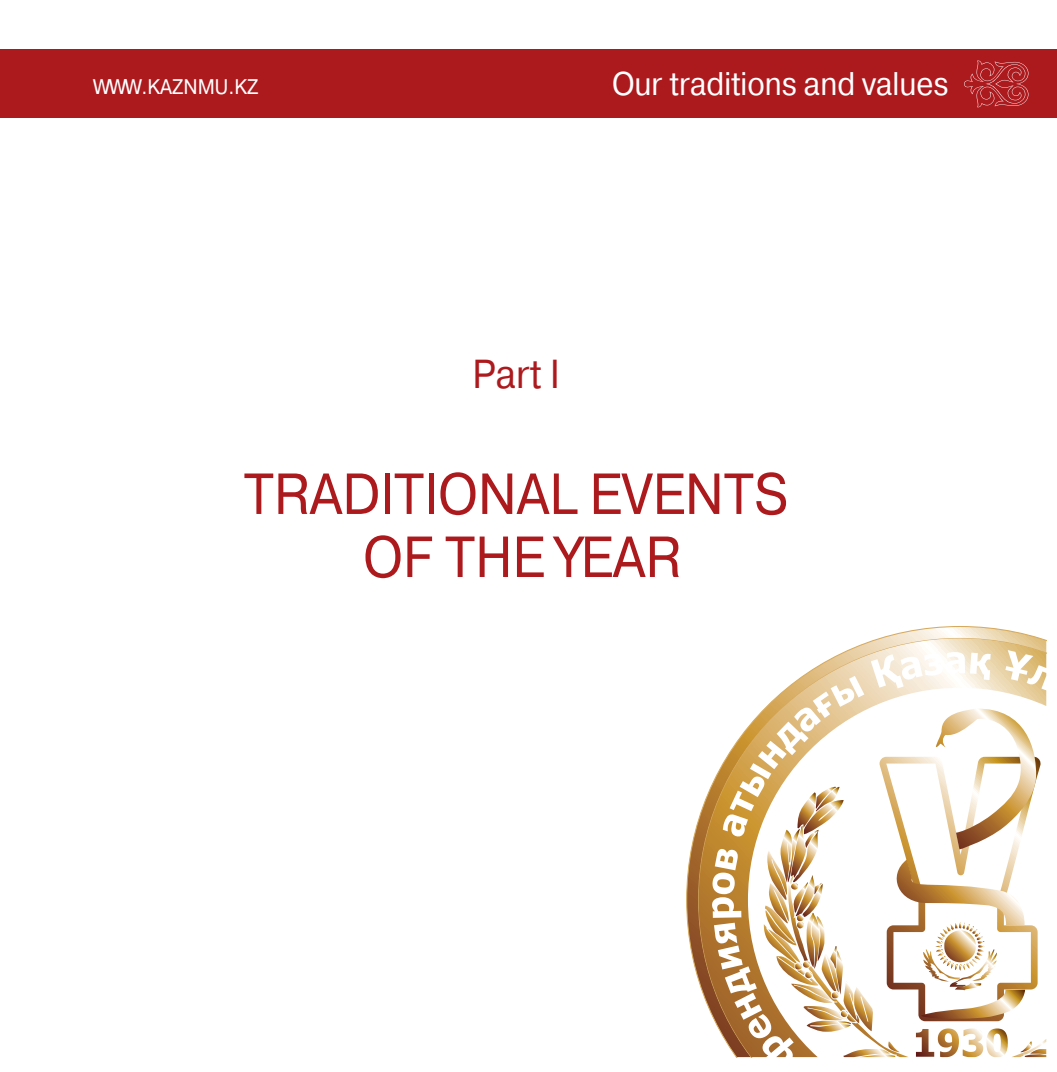
<style>
.page{position:relative;width:1057px;height:1072px;background:#fff}
.page>*{position:absolute;margin:0;border:0;box-sizing:border-box;transform-origin:0 0}
.t1{font:57.75px/63px "DS Pragmatica";color:#ac1a1e;text-align:center;scale:.91 1}
.t2{font:40.43px "DS Pragmatica";color:#ac1a1e;scale:.91 1}
.t3{font:32.73px "DS Pragmatica";color:#fff;scale:.91 1}
.t4{font:21.18px "DS Pragmatica";color:#fff;scale:.91 1}
</style>
<div class="page">
<div style="left:0;top:50px;width:1057px;height:68px;background:#ac1a1e"></div>
<svg style="left:964px;top:60px;width:64px;height:48px"></svg>
<svg style="left:880px;top:626px;width:160px;height:12px"></svg>
<svg style="left:765px;top:638px;width:281px;height:70px"></svg>
<svg style="left:686px;top:708px;width:361px;height:349px"></svg>
<p class="t4" style="left:94px;top:75px;width:182px">WWW.KAZNMU.KZ</p>
<p class="t3" style="left:612px;top:66px;width:371px">Our traditions and values</p>
<p class="t2" style="left:472px;top:352px;width:98px">Part I</p>
<p class="t1" style="left:244px;top:463px;width:600px">TRADITIONAL EVENTS<br>OF THE YEAR</p>
</div>
